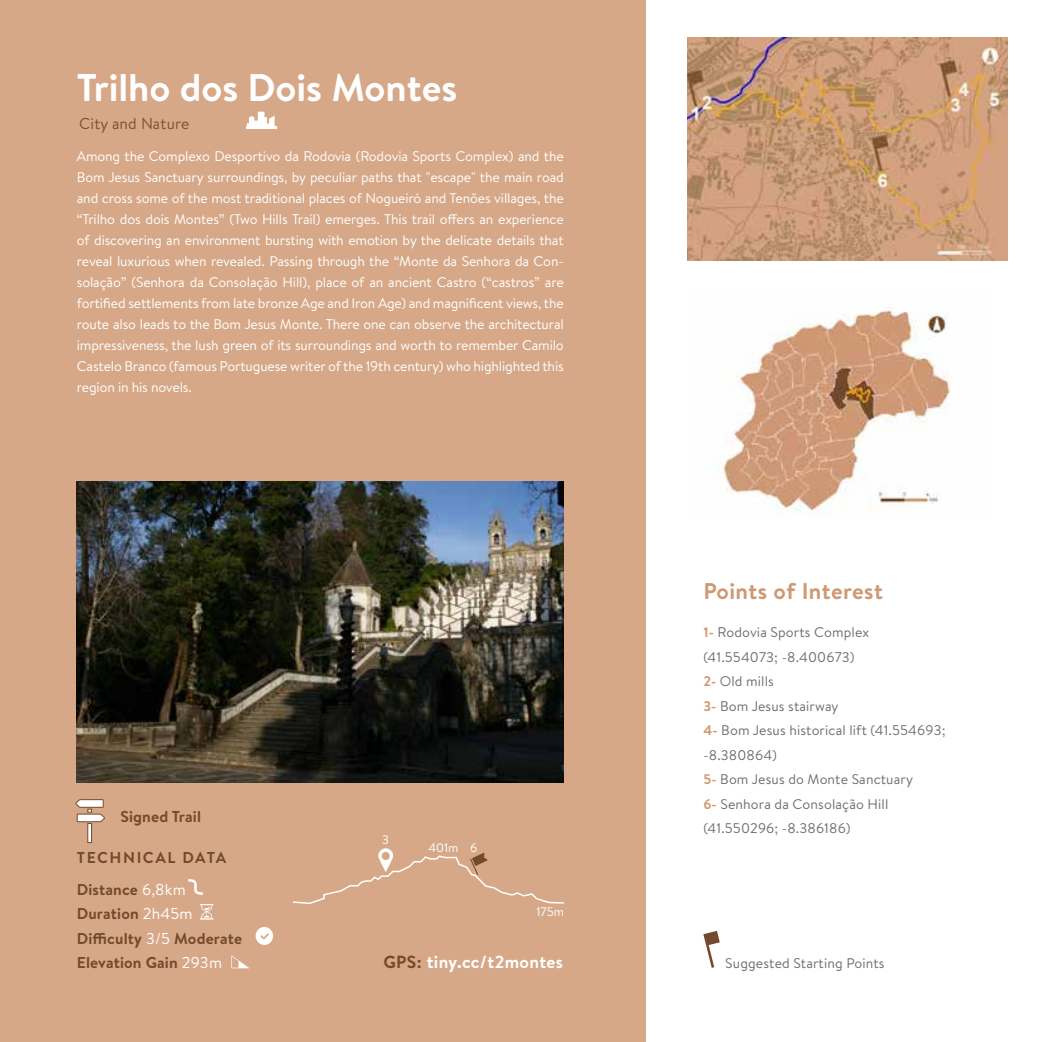
<style>
.page{position:relative;width:1042px;height:1042px;background:#fff}
.page>*{position:absolute;margin:0;border:0;box-sizing:border-box;transform-origin:0 0}
.t1{font:700 38.5px "Brandon Text";color:#fff}
.t2{font:700 22.75px "Brandon Text";letter-spacing:.02em;color:#cf9975}
.t3{font:700 17.5px "Brandon Text";letter-spacing:.02em;color:#fff}
.t4{font:700 15.75px/24.5px "Brandon Text";letter-spacing:.01em;color:#734a2b}
.t5{font:700 15.75px/31.5px "Brandon Text";letter-spacing:.07em;color:#734a2b}
.t6{font:15.75px "Brandon Text";letter-spacing:.01em;color:#825129}
.t7{font:14px/21px "Brandon Text";letter-spacing:-.01em;color:#fff;text-align:justify}
.t8{font:14px/24.5px "Brandon Text";letter-spacing:.01em;color:#706f6f}
.t9{font:12.42px "Brandon Text";color:#fff}
.t10{font:12.25px "Brandon Text";color:#fff}
.s1{font-weight:400;color:#fff}
.s2{color:#734a2b}
.s3{font-weight:700;color:#cf9975}
</style>
<div class="page">
<img style="left:715px;top:310px;width:235px;height:204px">
<div style="left:0;top:0;width:645px;height:1042px;background:#d6a888"></div>
<img style="left:687px;top:37px;width:320px;height:224px">
<img style="left:77px;top:481px;width:487px;height:301px">
<svg style="left:200px;top:904px;width:14px;height:15px"></svg>
<svg style="left:256px;top:927px;width:17px;height:18px"></svg>
<svg style="left:188px;top:879px;width:15px;height:16px"></svg>
<svg style="left:231px;top:955px;width:18px;height:13px"></svg>
<svg style="left:293px;top:848px;width:271px;height:56px"></svg>
<svg style="left:87px;top:823px;width:5px;height:20px"></svg>
<svg style="left:75px;top:799px;width:30px;height:24px"></svg>
<svg style="left:247px;top:112px;width:30px;height:15px"></svg>
<hr style="left:247px;top:127px;width:30px;height:2px;background:#fff">
<h1 class="t1" style="left:77px;top:61px;width:382px">Trilho dos Dois Montes</h1>
<p class="t6" style="left:79px;top:112px;width:112px">City and Nature</p>
<p class="t7" style="left:77px;top:145px;width:488px">Among the Complexo Desportivo da Rodovia (Rodovia Sports Complex) and the Bom Jesus Sanctuary surroundings, by peculiar paths that "escape" the main road and cross some of the most traditional places of Nogueiró and Tenões villages, the “Trilho dos dois Montes” (Two Hills Trail) emerges. This trail offers an experience of discovering an environment bursting with emotion by the delicate details that reveal luxurious when revealed. Passing through the “Monte da Senhora da Con&shy;solação” (Senhora da Consolação Hill), place of an ancient Castro (“castros” are fortified settlements from late bronze Age and Iron Age) and magnificent views, the route also leads to the Bom Jesus Monte. There one can observe the architectural impressiveness, the lush green of its surroundings and worth to remember Camilo Castelo Branco (famous Portuguese writer of the 19th century) who highlighted this region in his novels.</p>
<p class="t4" style="left:120px;top:803px;width:82px">Signed Trail</p>
<p class="t10" style="left:382px;top:832px;width:8px">3</p>
<p class="t9" style="left:428px;top:839px;width:50px">401m 6</p>
<p class="t5" style="left:77px;top:842px;width:151px">TECHNICAL DATA<br>Distance <span class="s1">6,8km</span></p>
<p class="t4" style="left:77px;top:901px;width:167px">Duration <span class="s1">2h45m<br></span>Difficulty <span class="s1">3/5</span> Moderate<br>Elevation Gain <span class="s1">293m</span></p>
<p class="t9" style="left:536px;top:903px;width:29px">175m</p>
<p class="t3" style="left:383px;top:950px;width:181px"><span class="s2">GPS:</span> tiny.cc/t2montes</p>
<h2 class="t2" style="left:703px;top:575px;width:181px">Points of Interest</h2>
<p class="t8" style="left:703px;top:620px;width:244px"><span class="s3">1-</span> Rodovia Sports Complex (41.554073; -8.400673)<br><span class="s3">2-</span> Old mills<br><span class="s3">3-</span> Bom Jesus stairway<br><span class="s3">4-</span> Bom Jesus historical lift (41.554693; -8.380864)<br><span class="s3">5-</span> Bom Jesus do Monte Sanctuary<br><span class="s3">6-</span> Senhora da Consolação Hill (41.550296; -8.386186)</p>
<p class="t8" style="left:725px;top:951px;width:161px">Suggested Starting Points</p>
</div>
